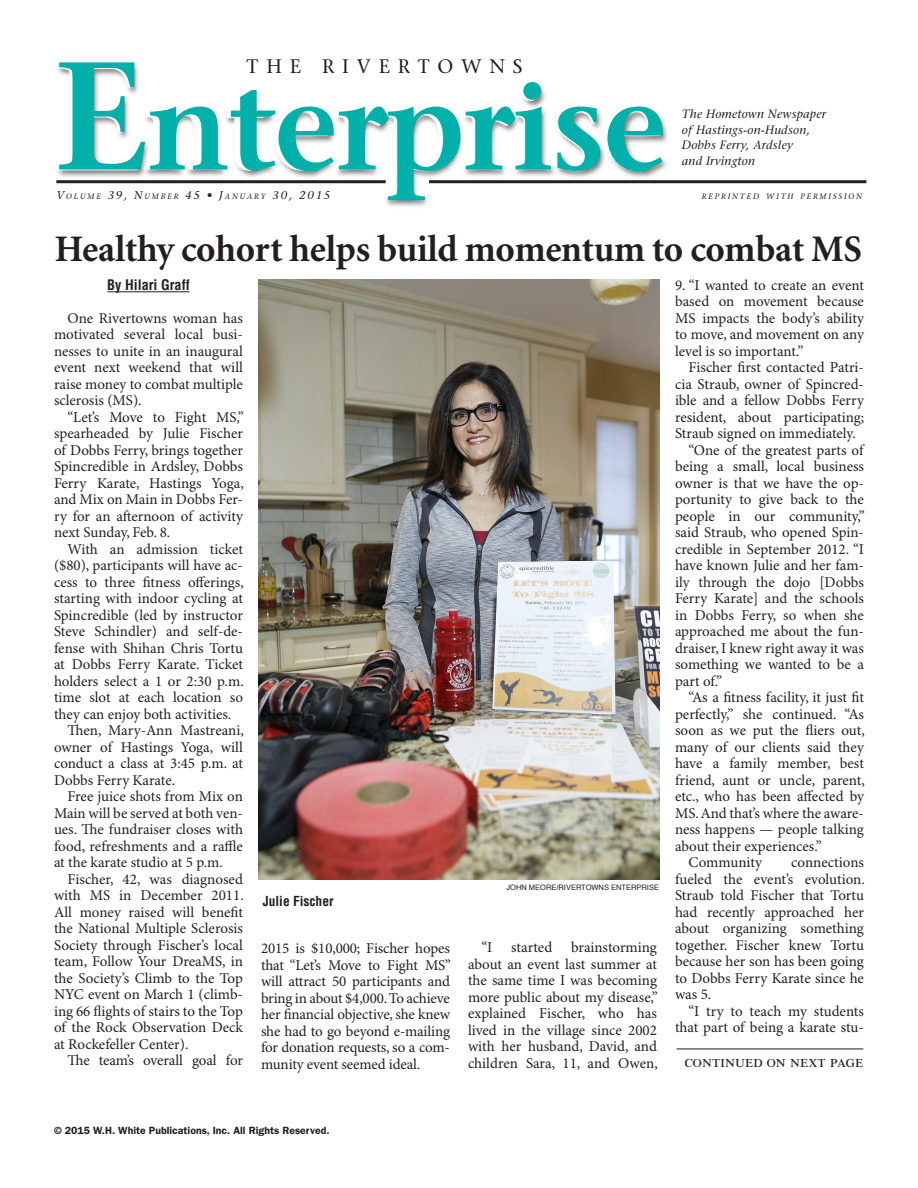
<style>
.page{position:relative;width:918px;height:1188px;background:#fff}
.page>*{position:absolute;margin:0;border:0;box-sizing:border-box;transform-origin:0 0}
.t1{font:600 153px "Stone Serif";color:#00b0aa}
.t2{font:600 123px "Stone Serif";letter-spacing:-.02em;color:#00b0aa}
.t3{font:700 37.5px "Minion";letter-spacing:-.005em;color:#231f20}
.t4{font:19.5px "Stone Serif";letter-spacing:.4em;color:#231f20}
.t5{font:16.5px "Times Roman SC";color:#231f20}
.t6{font:15px/16.5px "Minion Pro";letter-spacing:-.005em;color:#231f20;text-align:justify}
.t7{font:700 condensed 14.25px "Helvetica";color:#231f20}
.t8{font:700 condensed 13.5px "Helvetica";color:#231f20}
.t9{font:italic 12px/15.8px "Stone Serif";letter-spacing:.02em;color:#231f20}
.t10{font:italic 11.25px "Stone Serif";letter-spacing:.16em;color:#231f20}
.t11{font:600 10.5px "Franklin Gothic";color:#231f20}
.t12{font:italic 7.8px "Stone Serif";letter-spacing:.23em;color:#231f20}
.t13{font:7.5px "Helvetica";color:#231f20}
.s1{font-size:11.25px}
.s2{font-size:7.8px}
</style>
<div class="page">
<hr style="left:107px;top:291px;width:83px;height:1px;background:#231f20">
<hr style="left:676px;top:1049px;width:187px;height:1px;background:#231f20">
<img style="left:56px;top:64px;width:619px;height:142px">
<hr style="left:429px;top:180px;width:437px;height:3px;background:#231f20">
<hr style="left:56px;top:180px;width:330px;height:3px;background:#231f20">
<img style="left:259px;top:279px;width:400px;height:600px">
<p class="t4" style="left:247px;top:55px;width:278px">THE RIVERTOWNS</p>
<p class="t1" style="left:53px;top:25px;width:98px">E</p>
<p class="t12" style="left:56px;top:192px;width:124px"><span class="s1">V</span>OLUME <span class="s1">39, N</span>UMBER</p>
<p class="t2" style="left:147px;top:53px;width:522px">nterprise</p>
<p class="t9" style="left:682px;top:106px;width:146px">The Hometown Newspaper</p>
<p class="t9" style="left:682px;top:122px;width:130px">of Hastings-on-Hudson,<br>Dobbs Ferry, Ardsley</p>
<p class="t9" style="left:682px;top:153px;width:75px">and Irvington</p>
<p class="t10" style="left:185px;top:189px;width:147px">45 • J<span class="s2">ANUARY</span> 30, 2015</p>
<p class="t12" style="left:702px;top:192px;width:162px">REPRINTED WITH PERMISSION</p>
<p class="t3" style="left:55px;top:230px;width:809px">Healthy cohort helps build momentum to combat MS</p>
<p class="t7" style="left:107px;top:276px;width:84px">By Hilari Graff</p>
<p class="t6" style="left:54px;top:310px;width:191px;text-indent:14px">One Rivertowns woman has motivated several local busi&shy;nesses to unite in an inaugural event next weekend that will raise money to combat multiple sclerosis (MS).</p>
<p class="t6" style="left:54px;top:409px;width:192px;text-indent:14px">“Let’s Move to Fight MS,” spearheaded by Julie Fischer of Dobbs Ferry, brings together Spincredible in Ardsley, Dobbs Ferry Karate, Hastings Yoga, and Mix on Main in Dobbs Fer&shy;ry for an afternoon of activity next Sunday, Feb. 8.</p>
<p class="t6" style="left:54px;top:541px;width:191px;text-indent:14px">With an admission ticket ($80), participants will have ac&shy;cess to three fitness offerings, starting with indoor cycling at Spincredible (led by instructor Steve Schindler) and self-de&shy;fense with Shihan Chris Tortu at Dobbs Ferry Karate. Ticket holders select a 1 or 2:30 p.m. time slot at each location so they can enjoy both activities.</p>
<p class="t6" style="left:54px;top:723px;width:191px;text-indent:14px">Then, Mary-Ann Mastreani, owner of Hastings Yoga, will conduct a class at 3:45 p.m. at Dobbs Ferry Karate.</p>
<p class="t6" style="left:54px;top:789px;width:191px;text-indent:14px">Free juice shots from Mix on Main will be served at both ven&shy;ues. The fundraiser closes with food, refreshments and a raffle at the karate studio at 5 p.m.</p>
<p class="t6" style="left:54px;top:871px;width:191px;text-indent:14px">Fischer, 42, was diagnosed with MS in December 2011.<br>All money raised will benefit the National Multiple Sclerosis Society through Fischer’s local team, Follow Your DreaMS, in the Society’s Climb to the Top NYC event on March 1 (climb&shy;ing 66 flights of stairs to the Top of the Rock Observation Deck at Rockefeller Center).</p>
<p class="t6" style="left:68px;top:1053px;width:177px">The team’s overall goal for</p>
<p class="t8" style="left:263px;top:893px;width:72px">Julie Fischer</p>
<p class="t13" style="left:506px;top:881px;width:154px">JOHN MEORE/RIVERTOWNS ENTERPRISE</p>
<p class="t6" style="left:261px;top:941px;width:191px">2015 is $10,000; Fischer hopes that “Let’s Move to Fight MS” will attract 50 participants and bring in about $4,000. To achieve her financial objective, she knew she had to go beyond e-mailing for donation requests, so a com&shy;munity event seemed ideal.</p>
<p class="t6" style="left:482px;top:940px;width:12px">“I</p>
<p class="t6" style="left:511px;top:940px;width:43px">started</p>
<p class="t6" style="left:468px;top:940px;width:191px;text-indent:103px">brainstorming about an event last summer at the same time I was becoming more public about my disease,” explained Fischer, who has lived in the village since 2002 with her husband, David, and children Sara, 11, and Owen,</p>
<p class="t6" style="left:675px;top:277px;width:191px">9. “I wanted to create an event based on movement because MS impacts the body’s ability to move, and movement on any level is so important.”</p>
<p class="t6" style="left:675px;top:360px;width:191px;text-indent:14px">Fischer first contacted Patri&shy;cia Straub, owner of Spincred&shy;ible and a fellow Dobbs Ferry resident, about participating; Straub signed on immediately.</p>
<p class="t6" style="left:675px;top:442px;width:192px;text-indent:14px">“One of the greatest parts of being a small, local business owner is that we have the op&shy;portunity to give back to the people in our community,” said Straub, who opened Spin&shy;credible in September 2012. “I have known Julie and her fam&shy;ily through the dojo [Dobbs Ferry Karate] and the schools in Dobbs Ferry, so when she approached me about the fun&shy;draiser, I knew right away it was something we wanted to be a part of.”</p>
<p class="t6" style="left:675px;top:690px;width:191px;text-indent:14px">“As a fitness facility, it just fit perfectly,” she continued. “As soon as we put the fliers out, many of our clients said they have a family member, best friend, aunt or uncle, parent, etc., who has been affected by MS. And that’s where the aware&shy;ness happens — people talking about their experiences.”</p>
<p class="t6" style="left:688px;top:855px;width:75px">Community</p>
<p class="t6" style="left:675px;top:855px;width:191px;text-indent:116px">connections fueled the event’s evolution.<br>Straub told Fischer that Tortu had recently approached her about organizing something together. Fischer knew Tortu because her son has been going to Dobbs Ferry Karate since he was 5.</p>
<p class="t6" style="left:675px;top:1003px;width:191px;text-align:right">“I try to teach my students that part of being a karate stu-</p>
<p class="t5" style="left:685px;top:1052px;width:180px">continued on next page</p>
<p class="t11" style="left:54px;top:1124px;width:277px">© 2015 W.H. White Publications, Inc. All Rights Reserved.</p>
</div>
